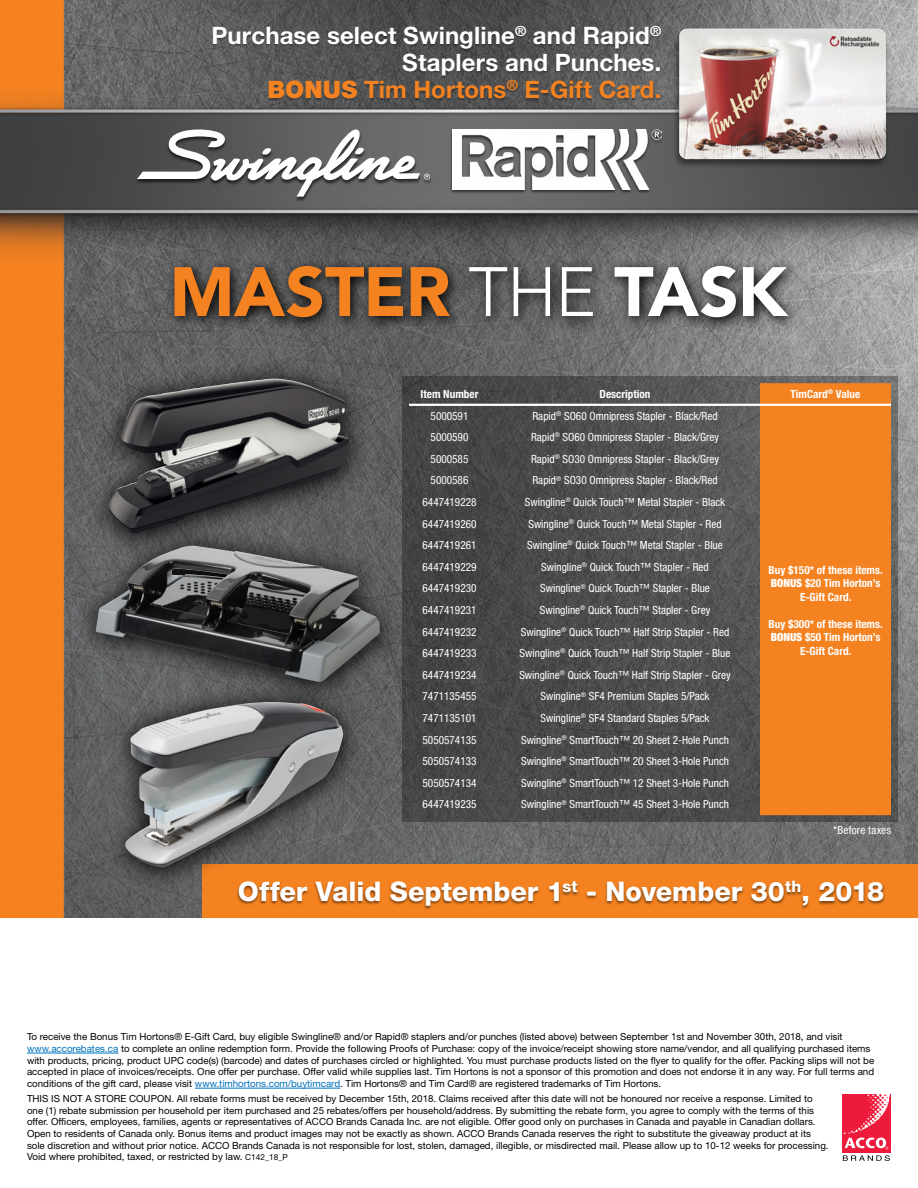
<style>
.page{position:relative;width:918px;height:1188px;background:#fff}
.page>*{position:absolute;margin:0;border:0;box-sizing:border-box;transform-origin:0 0}
.t1{font:900 69px "Avenir LT Std";letter-spacing:-.01em;color:#f58220}
.t2{font:800 27px "Helvetica Neue LT Std";color:#fff}
.t3{font:700 24px/27px "Helvetica Neue LT Std";letter-spacing:.005em;color:#fff;text-align:right}
.t4{font:condensed 11.25px "Helvetica Neue LT Std";color:#fff}
.t5{font:700 condensed 11.25px/13.5px "Helvetica Neue LT Std";color:#fff;text-align:center}
.t6{font:9.75px/11.7px "Helvetica Neue LT Std";color:#000}
.s1{font-weight:900;color:#f58220}
.s2{color:#f58220}
.s3{font-weight:300;color:#fff}
.s4{color:#fff}
.s5{font-weight:900}
.s6{color:#0072bc}
.s7{font-size:8.25px}
</style>
<div class="page">
<img style="left:0;top:0;width:918px;height:918px">
<div style="left:135px;top:129px;width:298px;height:73px;background:#000;opacity:.6"></div>
<svg style="left:137px;top:129px;width:293px;height:68px"></svg>
<div style="left:450px;top:130px;width:214px;height:64px;background:#000;opacity:.6"></div>
<img style="left:452px;top:129px;width:209px;height:60px">
<img style="left:842px;top:1095px;width:49px;height:57px">
<svg style="left:845px;top:1138px;width:43px;height:11px"></svg>
<svg style="left:843px;top:1155px;width:47px;height:6px"></svg>
<div style="left:202px;top:864px;width:716px;height:54px;background:#f58220"></div>
<div style="left:213px;top:27px;width:449px;height:74px;background:#000;opacity:.25"></div>
<div style="left:671px;top:27px;width:219px;height:142px;background:#000;opacity:.5"></div>
<img style="left:675px;top:23px;width:216px;height:140px">
<div style="left:237px;top:881px;width:649px;height:29px;background:#000;opacity:.5"></div>
<svg style="left:402px;top:376px;width:496px;height:446px;background:#4c4c4d"></svg>
<div style="left:760px;top:383px;width:131px;height:432px;background:#f58220"></div>
<hr style="left:409px;top:404px;width:81px;height:2px;background:#fff">
<hr style="left:490px;top:404px;width:270px;height:2px;background:#fff">
<hr style="left:760px;top:404px;width:131px;height:2px;background:#fff">
<hr style="left:27px;top:1053px;width:91px;height:1px;background:#0072bc">
<hr style="left:195px;top:1088px;width:145px;height:1px;background:#0072bc">
<svg style="left:165px;top:257px;width:637px;height:75px;background:#4e4e4e"></svg>
<svg style="left:86px;top:357px;width:286px;height:168px;background:#5c5c5c"></svg>
<img style="left:108px;top:379px;width:241px;height:146px">
<svg style="left:103px;top:708px;width:263px;height:185px"></svg>
<img style="left:125px;top:708px;width:218px;height:160px">
<svg style="left:73px;top:525px;width:330px;height:183px;background:#5a5b5c"></svg>
<img style="left:96px;top:546px;width:284px;height:136px">
<h3 class="t3" style="left:212px;top:22px;width:451px">Purchase select Swingline<sup>®</sup> and Rapid<sup>®<br></sup>Staplers and Punches.<br><span class="s1">BONUS</span> <span class="s2">Tim Hortons</span><sup>®</sup> <span class="s2">E-Gift Card.</span></h3>
<h1 class="t1" style="left:170px;top:250px;width:619px">MASTER <span class="s3">THE</span> <span class="s4">TASK</span></h1>
<p class="t5" style="left:421px;top:387px;width:59px">Item Number</p>
<p class="t5" style="left:600px;top:387px;width:52px">Description</p>
<p class="t5" style="left:791px;top:387px;width:71px">TimCard<sup>®</sup> Value</p>
<p class="t4" style="left:431px;top:409px;width:39px">5000591</p>
<p class="t4" style="left:532px;top:409px;width:187px">Rapid<sup>®</sup> SO60 Omnipress Stapler - Black/Red</p>
<p class="t4" style="left:431px;top:431px;width:39px">5000590</p>
<p class="t4" style="left:531px;top:431px;width:190px">Rapid<sup>®</sup> SO60 Omnipress Stapler - Black/Grey</p>
<p class="t4" style="left:431px;top:452px;width:39px">5000585</p>
<p class="t4" style="left:531px;top:452px;width:190px">Rapid<sup>®</sup> SO30 Omnipress Stapler - Black/Grey</p>
<p class="t4" style="left:431px;top:474px;width:39px">5000586</p>
<p class="t4" style="left:532px;top:474px;width:187px">Rapid<sup>®</sup> SO30 Omnipress Stapler - Black/Red</p>
<p class="t4" style="left:423px;top:496px;width:55px">6447419228</p>
<p class="t4" style="left:525px;top:496px;width:202px">Swingline<sup>®</sup> Quick Touch™ Metal Stapler - Black</p>
<p class="t4" style="left:423px;top:517px;width:55px">6447419260</p>
<p class="t4" style="left:528px;top:517px;width:195px">Swingline<sup>®</sup> Quick Touch™ Metal Stapler - Red</p>
<p class="t4" style="left:423px;top:539px;width:55px">6447419261</p>
<p class="t4" style="left:527px;top:539px;width:197px">Swingline<sup>®</sup> Quick Touch™ Metal Stapler - Blue</p>
<p class="t4" style="left:423px;top:560px;width:55px">6447419229</p>
<p class="t4" style="left:541px;top:560px;width:169px">Swingline<sup>®</sup> Quick Touch™ Stapler - Red</p>
<p class="t4" style="left:423px;top:582px;width:55px">6447419230</p>
<p class="t4" style="left:540px;top:582px;width:171px">Swingline<sup>®</sup> Quick Touch™ Stapler - Blue</p>
<p class="t4" style="left:423px;top:604px;width:55px">6447419231</p>
<p class="t4" style="left:540px;top:604px;width:172px">Swingline<sup>®</sup> Quick Touch™ Stapler - Grey</p>
<p class="t4" style="left:423px;top:625px;width:55px">6447419232</p>
<p class="t4" style="left:521px;top:625px;width:210px">Swingline<sup>®</sup> Quick Touch™ Half Strip Stapler - Red</p>
<p class="t4" style="left:423px;top:647px;width:55px">6447419233</p>
<p class="t4" style="left:520px;top:647px;width:212px">Swingline<sup>®</sup> Quick Touch™ Half Strip Stapler - Blue</p>
<p class="t4" style="left:423px;top:668px;width:55px">6447419234</p>
<p class="t4" style="left:519px;top:668px;width:213px">Swingline<sup>®</sup> Quick Touch™ Half Strip Stapler - Grey</p>
<p class="t4" style="left:423px;top:690px;width:55px">7471135455</p>
<p class="t4" style="left:540px;top:690px;width:171px">Swingline<sup>®</sup> SF4 Premium Staples 5/Pack</p>
<p class="t4" style="left:423px;top:712px;width:55px">7471135101</p>
<p class="t4" style="left:540px;top:712px;width:171px">Swingline<sup>®</sup> SF4 Standard Staples 5/Pack</p>
<p class="t4" style="left:423px;top:733px;width:55px">5050574135</p>
<p class="t4" style="left:521px;top:733px;width:209px">Swingline<sup>®</sup> SmartTouch™ 20 Sheet 2-Hole Punch</p>
<p class="t4" style="left:423px;top:755px;width:55px">5050574133</p>
<p class="t4" style="left:521px;top:755px;width:209px">Swingline<sup>®</sup> SmartTouch™ 20 Sheet 3-Hole Punch</p>
<p class="t4" style="left:423px;top:776px;width:55px">5050574134</p>
<p class="t4" style="left:521px;top:776px;width:209px">Swingline<sup>®</sup> SmartTouch™ 12 Sheet 3-Hole Punch</p>
<p class="t4" style="left:423px;top:798px;width:55px">6447419235</p>
<p class="t4" style="left:521px;top:798px;width:209px">Swingline<sup>®</sup> SmartTouch™ 45 Sheet 3-Hole Punch</p>
<p class="t5" style="left:769px;top:563px;width:116px">Buy $150* of these items.<br><span class="s5">BONUS</span> $20 Tim Horton’s<br>E-Gift Card.</p>
<p class="t5" style="left:769px;top:617px;width:116px">Buy $300* of these items.<br><span class="s5">BONUS</span> $50 Tim Horton’s<br>E-Gift Card.</p>
<p class="t4" style="left:833px;top:824px;width:59px">*Before taxes</p>
<h2 class="t2" style="left:238px;top:875px;width:648px">Offer Valid September 1<sup>st</sup> - November 30<sup>th</sup>, 2018</h2>
<p class="t6" style="left:27px;top:1031px;width:849px">To receive the Bonus Tim Hortons® E-Gift Card, buy eligible Swingline® and/or Rapid® staplers and/or punches (listed above) between September 1st and November 30th, 2018, and visit <span class="s6">www.accorebates.ca</span> to complete an online redemption form. Provide the following Proofs of Purchase: copy of the invoice/receipt showing store name/vendor, and all qualifying purchased items with products, pricing, product UPC code(s) (barcode) and dates of purchases circled or highlighted. You must purchase products listed on the flyer to qualify for the offer. Packing slips will not be accepted in place of invoices/receipts. One offer per purchase. Offer valid while supplies last. Tim Hortons is not a sponsor of this promotion and does not endorse it in any way. For full terms and conditions of the gift card, please visit <span class="s6">www.timhortons.com/buytimcard</span>. Tim Hortons® and Tim Card® are registered trademarks of Tim Hortons.</p>
<p class="t6" style="left:27px;top:1092px;width:803px">THIS IS NOT A STORE COUPON. All rebate forms must be received by December 15th, 2018. Claims received after this date will not be honoured nor receive a response. Limited to one (1) rebate submission per household per item purchased and 25 rebates/offers per household/address. By submitting the rebate form, you agree to comply with the terms of this offer. Officers, employees, families, agents or representatives of ACCO Brands Canada Inc. are not eligible. Offer good only on purchases in Canada and payable in Canadian dollars.<br>Open to residents of Canada only. Bonus items and product images may not be exactly as shown. ACCO Brands Canada reserves the right to substitute the giveaway product at its sole discretion and without prior notice. ACCO Brands Canada is not responsible for lost, stolen, damaged, illegible, or misdirected mail. Please allow up to 10-12 weeks for processing.<br>Void where prohibited, taxed, or restricted by law. <span class="s7">C142_18_P</span></p>
</div>
